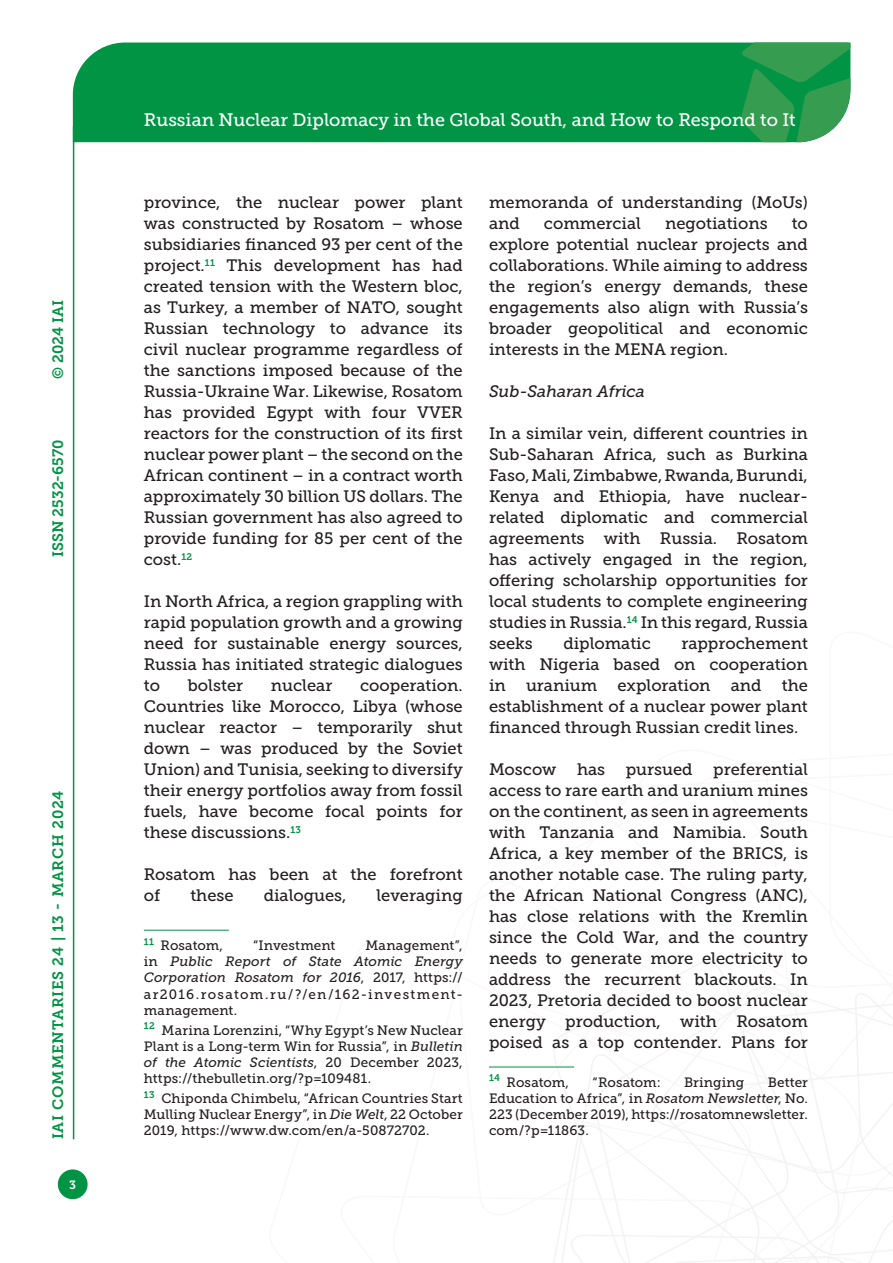
<style>
.page{position:relative;width:893px;height:1263px;background:#fff}
.page>*{position:absolute;margin:0;border:0;box-sizing:border-box;transform-origin:0 0}
.t1{font:18px "Museo Slab 500";color:#fff}
.Testo{font:16.5px/21px "Museo Slab 500";color:#231f20;text-align:justify}
.Testo-2{font:italic 16.5px "Museo Slab 500";color:#231f20}
.t2{font:15px "Museo Slab 700";letter-spacing:.05em;color:#009444}
.t3{font:15px "Museo Slab 700";color:#009444}
.Nota{font:13.5px/16.2px "Museo Slab 500";letter-spacing:.01em;color:#231f20;text-align:justify}
.t4{font:12px "Museo Slab 700";color:#fff}
.s1{font-style:italic}
</style>
<div class="page">
<svg style="left:531px;top:960px;width:362px;height:303px"></svg>
<div style="left:73px;top:43px;width:668px;height:99px;background:#009444"></div>
<svg style="left:741px;top:43px;width:109px;height:99px;background:#319e55"></svg>
<div style="left:58px;top:1169px;width:30px;height:30px;background:#009444;border-radius:50%"></div>
<hr style="left:73px;top:126px;width:1px;height:1013px;background:#009444">
<hr style="left:144px;top:930px;width:85px;height:1px;background:#009444">
<hr style="left:489px;top:1067px;width:85px;height:1px;background:#009444">
<p class="t2" style="left:50px;top:379px;width:80px;rotate:-90deg">© 2024 IAI</p>
<p class="t3" style="left:50px;top:557px;width:119px;rotate:-90deg">ISSN 2532-6570</p>
<p class="t2" style="left:50px;top:1139px;width:350px;rotate:-90deg">IAI COMMENTARIES 24 | 13 - MARCH 2024</p>
<p class="t4" style="left:69px;top:1178px;width:8px">3</p>
<p class="t1" style="left:144px;top:110px;width:653px">Russian Nuclear Diplomacy in the Global South, and How to Respond to It</p>
<p class="Testo" style="left:144px;top:192px;width:320px">province, the nuclear power plant was constructed by Rosatom – whose subsidiaries financed 93 per cent of the project.<sup>11</sup> This development has had created tension with the Western bloc, as Turkey, a member of NATO, sought Russian technology to advance its civil nuclear programme regardless of the sanctions imposed because of the Russia-Ukraine War. Likewise, Rosatom has provided Egypt with four VVER reactors for the construction of its first nuclear power plant – the second on the African continent – in a contract worth approximately 30 billion US dollars. The Russian government has also agreed to provide funding for 85 per cent of the cost.<sup>12</sup></p>
<p class="Testo" style="left:144px;top:591px;width:320px">In North Africa, a region grappling with rapid population growth and a growing need for sustainable energy sources, Russia has initiated strategic dialogues to</p>
<p class="Testo" style="left:144px;top:675px;width:320px;text-indent:216px">cooperation.<br>Countries like Morocco, Libya (whose nuclear reactor – temporarily shut down – was produced by the Soviet Union) and Tunisia, seeking to diversify their energy portfolios away from fossil fuels, have become focal points for these discussions.<sup>13</sup></p>
<p class="Testo" style="left:144px;top:864px;width:320px">Rosatom has been at the forefront of</p>
<p class="Testo" style="left:188px;top:675px;width:57px">bolster</p>
<p class="Testo" style="left:271px;top:675px;width:63px">nuclear</p>
<p class="Testo" style="left:190px;top:885px;width:45px">these</p>
<p class="Testo" style="left:264px;top:885px;width:84px">dialogues,</p>
<p class="Testo" style="left:376px;top:885px;width:88px">leveraging</p>
<p class="Nota" style="left:144px;top:937px;width:81px"><sup>11</sup> Rosatom,</p>
<p class="Nota" style="left:253px;top:937px;width:84px">“Investment</p>
<p class="Nota" style="left:144px;top:937px;width:320px;text-indent:222px">Management”, in <span class="s1">Public Report of State Atomic Energy Corporation Rosatom for 2016</span>, 2017, https:// ar2016.rosatom.ru/?/en/162-investment&shy;management.</p>
<p class="Nota" style="left:144px;top:1022px;width:320px"><sup>12</sup> Marina Lorenzini, “Why Egypt’s New Nuclear Plant is a Long-term Win for Russia”, in <span class="s1">Bulletin of the Atomic Scientists</span>, 20 December 2023, https://thebulletin.org/?p=109481.</p>
<p class="Nota" style="left:144px;top:1090px;width:320px"><sup>13</sup> Chiponda Chimbelu, “African Countries Start Mulling Nuclear Energy”, in <span class="s1">Die Welt</span>, 22 October 2019, https://www.dw.com/en/a-50872702.</p>
<p class="Testo" style="left:489px;top:192px;width:320px">memoranda of understanding (MoUs) and</p>
<p class="Testo" style="left:544px;top:213px;width:99px">commercial</p>
<p class="Testo" style="left:665px;top:213px;width:104px">negotiations</p>
<p class="Testo" style="left:489px;top:213px;width:320px;text-indent:303px">to explore potential nuclear projects and collaborations. While aiming to address the region’s energy demands, these engagements also align with Russia’s broader geopolitical and economic interests in the MENA region.</p>
<p class="Testo-2" style="left:489px;top:382px;width:157px">Sub-Saharan Africa</p>
<p class="Testo" style="left:489px;top:423px;width:320px">In a similar vein, different countries in Sub-Saharan Africa, such as Burkina Faso, Mali, Zimbabwe, Rwanda, Burundi, Kenya and Ethiopia, have nuclear&shy;related diplomatic and commercial agreements with Russia. Rosatom has actively engaged in the region, offering scholarship opportunities for local students to complete engineering studies in Russia.<sup>14</sup> In this regard, Russia seeks</p>
<p class="Testo" style="left:489px;top:633px;width:320px;text-indent:192px">rapprochement with Nigeria based on cooperation in uranium exploration and the establishment of a nuclear power plant financed through Russian credit lines.</p>
<p class="Testo" style="left:489px;top:759px;width:320px">Moscow has pursued preferential access to rare earth and uranium mines on the continent, as seen in agreements with Tanzania and Namibia. South Africa, a key member of the BRICS, is another notable case. The ruling party, the African National Congress (ANC), has close relations with the Kremlin since the Cold War, and the country needs to generate more electricity to address the recurrent blackouts. In 2023, Pretoria decided to boost nuclear energy production, with Rosatom poised as a top contender. Plans for</p>
<p class="Nota" style="left:489px;top:1074px;width:82px"><sup>14</sup> Rosatom,</p>
<p class="Nota" style="left:593px;top:1074px;width:70px">“Rosatom:</p>
<p class="Nota" style="left:684px;top:1074px;width:62px">Bringing</p>
<p class="Testo" style="left:563px;top:633px;width:89px">diplomatic</p>
<p class="Nota" style="left:489px;top:1074px;width:320px;text-indent:279px">Better Education to Africa”, in <span class="s1">Rosatom Newsletter</span>, No.<br>223 (December 2019), https://rosatomnewsletter. com/?p=11863.</p>
</div>
